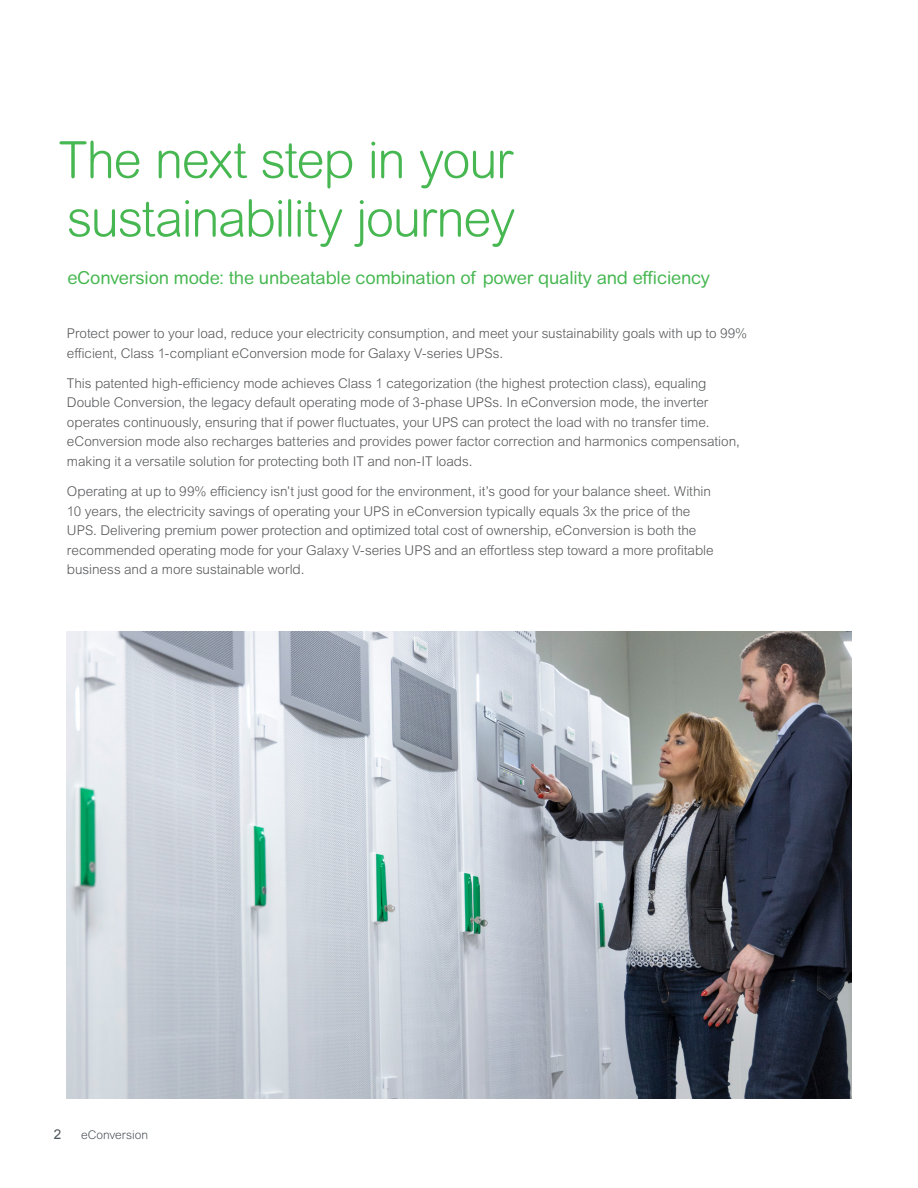
<style>
.page{position:relative;width:918px;height:1188px;background:#fff}
.page>*{position:absolute;margin:0;border:0;box-sizing:border-box;transform-origin:0 0}
.t1{font:300 51px/58.5px "Arial Rounded MT Pro";letter-spacing:-.03em;color:#46b751}
.t2{font:18px "Arial Rounded MT Pro";letter-spacing:-.01em;color:#46b751}
.t3{font:300 13.5px/19.5px "Arial MT Pro";letter-spacing:-.005em;color:#58595b}
.t4{font:13.5px "Arial";color:#4d555b}
.t5{font:300 12px "Arial Rounded MT Std";color:#4d555b}
</style>
<div class="page">
<img style="left:67px;top:631px;width:784px;height:468px">
<h1 class="t1" style="left:59px;top:133px;width:458px">The next step in your sustainability journey</h1>
<h2 class="t2" style="left:67px;top:268px;width:644px">eConversion mode: the unbeatable combination of power quality and efficiency</h2>
<p class="t3" style="left:67px;top:324px;width:682px">Protect power to your load, reduce your electricity consumption, and meet your sustainability goals with up to 99% efficient, Class 1-compliant eConversion mode for Galaxy V-series UPSs.</p>
<p class="t3" style="left:67px;top:374px;width:674px">This patented high-efficiency mode achieves Class 1 categorization (the highest protection class), equaling Double Conversion, the legacy default operating mode of 3-phase UPSs. In eConversion mode, the inverter operates continuously, ensuring that if power fluctuates, your UPS can protect the load with no transfer time. eConversion mode also recharges batteries and provides power factor correction and harmonics compensation, making it a versatile solution for protecting both IT and non-IT loads.</p>
<p class="t3" style="left:67px;top:482px;width:648px">Operating at up to 99% efficiency isn’t just good for the environment, it’s good for your balance sheet. Within 10 years, the electricity savings of operating your UPS in eConversion typically equals 3x the price of the UPS. Delivering premium power protection and optimized total cost of ownership, eConversion is both the recommended operating mode for your Galaxy V-series UPS and an effortless step toward a more profitable business and a more sustainable world.</p>
<p class="t4" style="left:54px;top:1125px;width:9px">2</p>
<p class="t5" style="left:81px;top:1128px;width:68px">eConversion</p>
</div>
